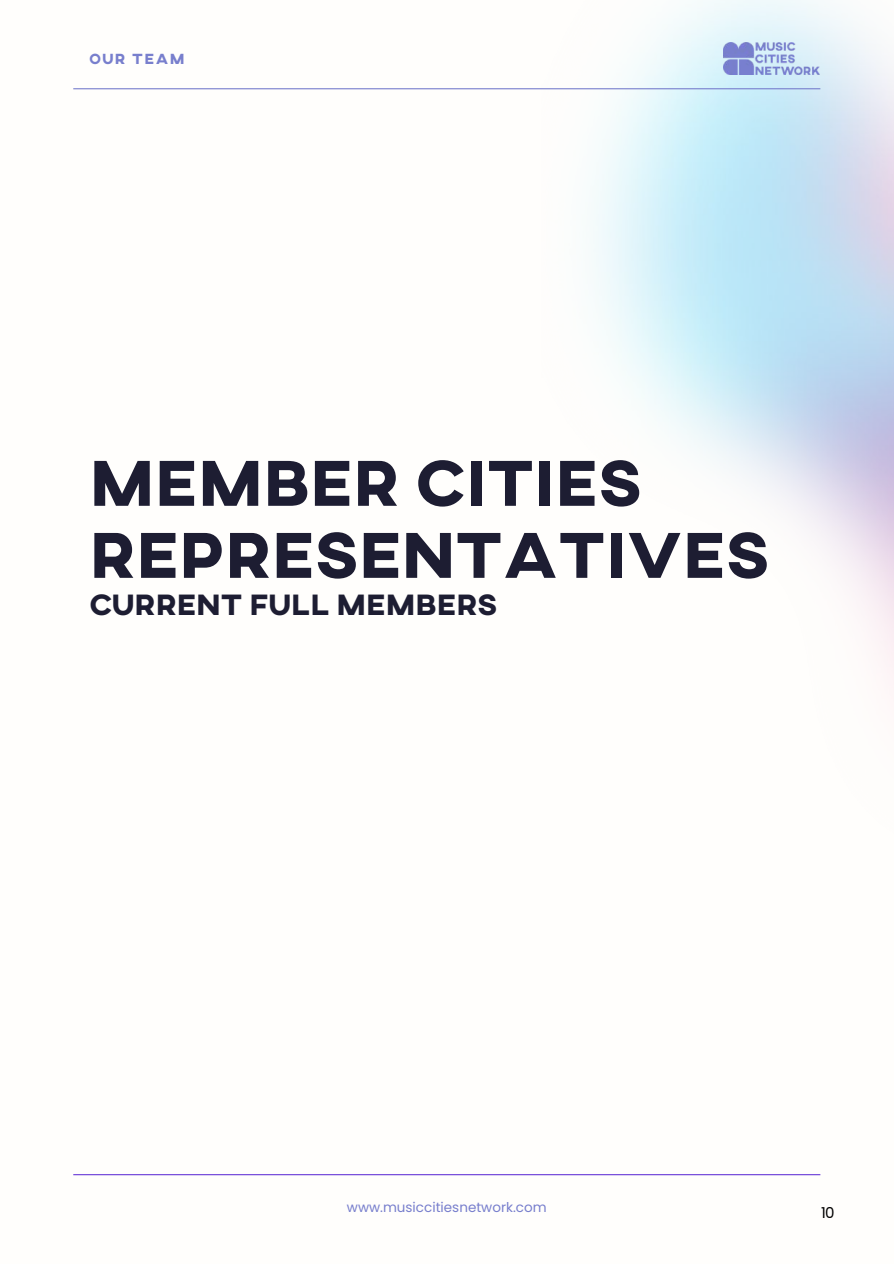
<style>
.page{position:relative;width:894px;height:1264px;background:#fff}
.page>*{position:absolute;margin:0;border:0;box-sizing:border-box;transform-origin:0 0}
.t1{font:800 66px/72px "AXIS";color:#1d1d32}
.t2{font:800 30px "AXIS";color:#1d1d32}
.t3{font:800 15px "AXIS";letter-spacing:.1em;color:#787fcd}
.t4{font:15px "Poppins";color:#000}
.t5{font:13.5px "Poppins";color:#787fcd}
</style>
<div class="page">
<hr style="left:73px;top:1174px;width:747px;height:1px;background:#693bd7">
<hr style="left:73px;top:88px;width:747px;height:1px;background:#787fcd">
<img style="left:722px;top:42px;width:97px;height:33px">
<p class="t3" style="left:89px;top:49px;width:97px">OUR TEAM</p>
<p class="t1" style="left:89px;top:443px;width:681px">MEMBER CITIES<br>REPRESENTATIVES</p>
<p class="t2" style="left:89px;top:585px;width:409px">CURRENT FULL MEMBERS</p>
<p class="t5" style="left:347px;top:1198px;width:201px">www.musiccitiesnetwork.com</p>
<p class="t4" style="left:821px;top:1202px;width:15px">10</p>
</div>
